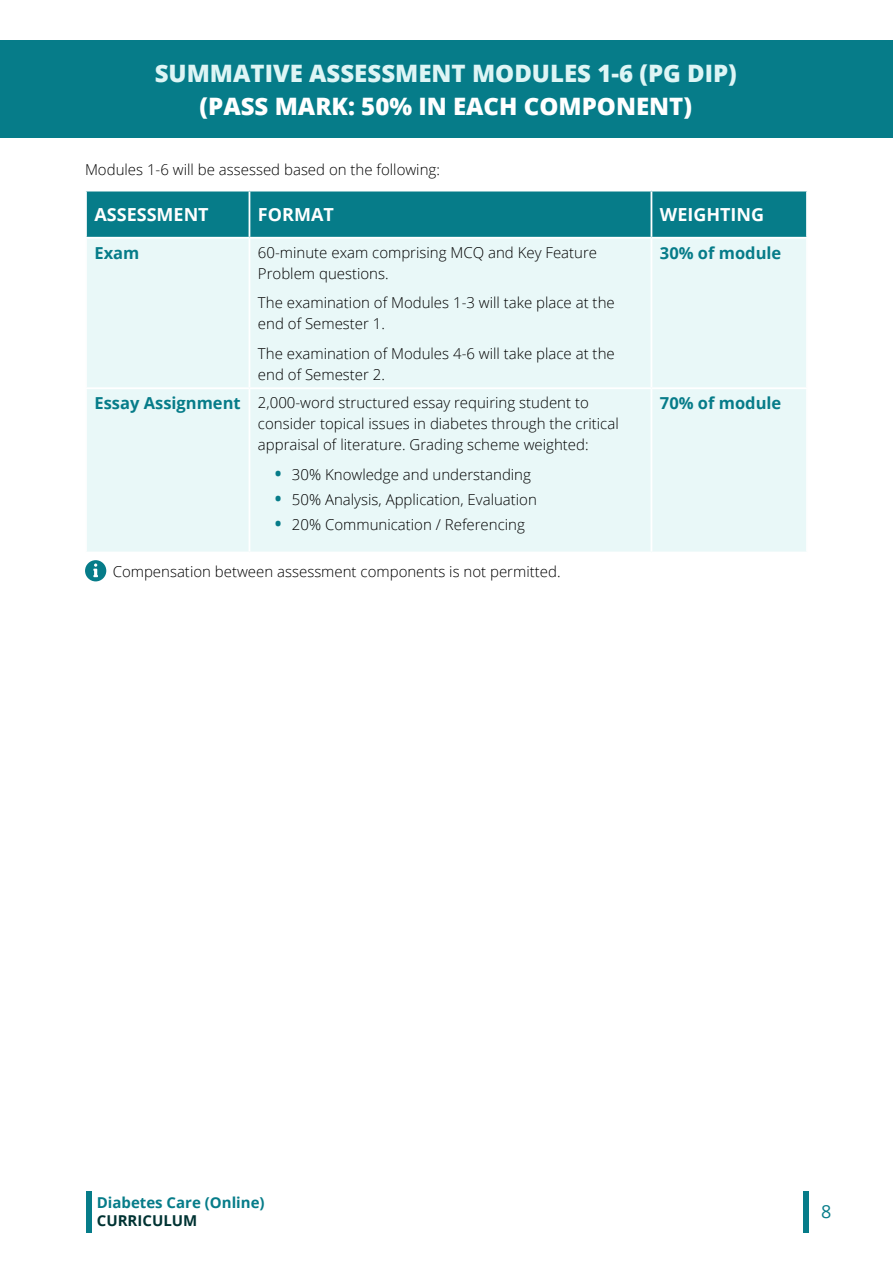
<style>
.page{position:relative;width:893px;height:1263px;background:#fff}
.page>*{position:absolute;margin:0;border:0;box-sizing:border-box;transform-origin:0 0}
.t1{font:800 24px "Open Sans";color:#def5f5}
.t2{font:800 24px "Open Sans";color:#fff}
.t3{font:700 18px "Open Sans";color:#fff}
.t4{font:18px "Open Sans";color:#067c89}
.t5{font:700 16.5px "Open Sans";color:#067c89}
.t6{font:300 15px/21px "Open Sans";color:#000}
.t7{font:700 15px "Open Sans";color:#067c89}
.t8{font:700 15px "Open Sans";color:#033}
.s1{font-weight:700;font-size:16.5px;color:#067c89}
.s2{font-weight:700;font-size:18px;color:#067c89}
</style>
<div class="page">
<div style="left:86px;top:1191px;width:5px;height:42px;background:#067c89"></div>
<div style="left:804px;top:1191px;width:5px;height:42px;background:#067c89"></div>
<div style="left:0;top:40px;width:893px;height:98px;background:#067c89"></div>
<div style="left:87px;top:191px;width:719px;height:46px;background:#067c89"></div>
<div style="left:87px;top:239px;width:719px;height:313px;background:#e9f8f8"></div>
<hr style="left:249px;top:191px;width:1px;height:46px;background:#fff">
<hr style="left:651px;top:191px;width:1px;height:46px;background:#fff">
<hr style="left:249px;top:239px;width:1px;height:148px;background:#fff">
<hr style="left:651px;top:239px;width:1px;height:148px;background:#fff">
<hr style="left:249px;top:387px;width:402px;height:2px;background:#fff">
<hr style="left:249px;top:389px;width:1px;height:163px;background:#fff">
<hr style="left:651px;top:387px;width:157px;height:2px;background:#fff">
<hr style="left:651px;top:389px;width:1px;height:163px;background:#fff">
<hr style="left:85px;top:387px;width:164px;height:2px;background:#fff">
<svg style="left:85px;top:560px;width:21px;height:21px"></svg>
<h1 class="t1" style="left:155px;top:55px;width:584px">SUMMATIVE ASSESSMENT MODULES 1-6 (PG DIP)</h1>
<h1 class="t2" style="left:200px;top:88px;width:494px">(PASS MARK: 50% IN EACH COMPONENT)</h1>
<p class="t6" style="left:85px;top:159px;width:356px">Modules 1-6 will be assessed based on the following:</p>
<p class="t3" style="left:94px;top:202px;width:116px">ASSESSMENT</p>
<p class="t3" style="left:258px;top:202px;width:77px">FORMAT</p>
<p class="t3" style="left:660px;top:202px;width:106px">WEIGHTING</p>
<p class="t5" style="left:94px;top:241px;width:46px">Exam</p>
<p class="t6" style="left:258px;top:241px;width:341px">60-minute exam comprising MCQ and Key Feature<br>Problem questions.</p>
<p class="t6" style="left:258px;top:292px;width:358px">The examination of Modules 1-3 will take place at the end of Semester 1.</p>
<p class="t6" style="left:258px;top:342px;width:358px">The examination of Modules 4-6 will take place at the end of Semester 2.</p>
<p class="t5" style="left:660px;top:241px;width:123px">30% of module</p>
<p class="t6" style="left:258px;top:392px;width:362px;text-indent:-164px"><span class="s1">Essay Assignment</span> 2,000-word structured essay requiring student to consider topical issues in diabetes through the critical appraisal of literature. Grading scheme weighted:</p>
<p class="t6" style="left:275px;top:463px;width:258px"><span class="s2">•</span> 30% Knowledge and understanding</p>
<p class="t6" style="left:275px;top:489px;width:263px"><span class="s2">•</span> 50% Analysis, Application, Evaluation</p>
<p class="t6" style="left:275px;top:514px;width:251px"><span class="s2">•</span> 20% Communication / Referencing</p>
<p class="t6" style="left:113px;top:561px;width:449px">Compensation between assessment components is not permitted.</p>
<p class="t5" style="left:660px;top:392px;width:123px">70% of module</p>
<p class="t7" style="left:97px;top:1191px;width:169px">Diabetes Care (Online)</p>
<p class="t8" style="left:97px;top:1209px;width:102px">CURRICULUM</p>
<p class="t4" style="left:821px;top:1199px;width:12px">8</p>
</div>
